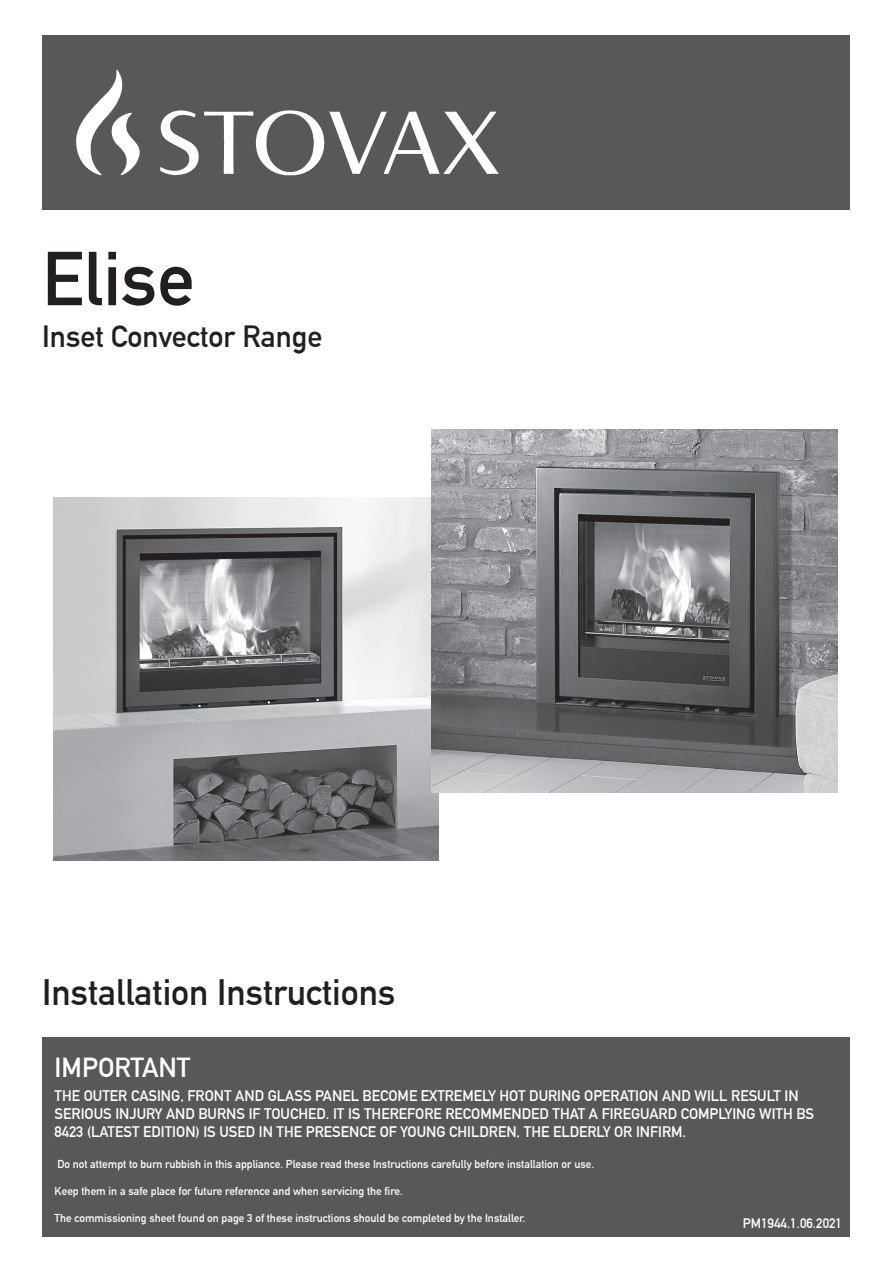
<style>
.page{position:relative;width:893px;height:1263px;background:#fff}
.page>*{position:absolute;margin:0;border:0;box-sizing:border-box;transform-origin:0 0}
.t1{font:700 75px "DIN Alternate";color:#231f20}
.t2{font:700 36px "DIN Alternate";color:#231f20}
.t3{font:700 30px "DIN Alternate";color:#231f20}
.t4{font:700 27px "DIN Alternate";color:#fff}
.t5{font:700 15px/18px "DIN Alternate";color:#fff}
.t6{font:700 13.5px "DIN Alternate";color:#fff}
.t7{font:700 11.25px "DIN Alternate";color:#fff}
</style>
<div class="page">
<div style="left:42px;top:35px;width:808px;height:174px;background:#57585a"></div>
<img style="left:76px;top:70px;width:41px;height:103px">
<div style="left:43px;top:1037px;width:807px;height:200px;background:#57585a"></div>
<img style="left:53px;top:497px;width:385px;height:364px">
<img style="left:432px;top:429px;width:406px;height:364px">
<h1 class="t1" style="left:42px;top:222px;width:154px">Elise</h1>
<h3 class="t3" style="left:42px;top:314px;width:282px">Inset Convector Range</h3>
<h2 class="t2" style="left:42px;top:964px;width:355px">Installation Instructions</h2>
<h3 class="t4" style="left:55px;top:1046px;width:137px">IMPORTANT</h3>
<p class="t5" style="left:55px;top:1085px;width:761px">THE OUTER CASING, FRONT AND GLASS PANEL BECOME EXTREMELY HOT DURING OPERATION AND WILL RESULT IN<br>SERIOUS INJURY AND BURNS IF TOUCHED. IT IS THEREFORE RECOMMENDED THAT A FIREGUARD COMPLYING WITH BS<br>8423 (LATEST EDITION) IS USED IN THE PRESENCE OF YOUNG CHILDREN, THE ELDERLY OR INFIRM.</p>
<p class="t7" style="left:57px;top:1155px;width:538px">Do not attempt to burn rubbish in this appliance. Please read these Instructions carefully before installation or use.</p>
<p class="t7" style="left:55px;top:1182px;width:350px">Keep them in a safe place for future reference and when servicing the fire.</p>
<p class="t7" style="left:55px;top:1209px;width:472px">The commissioning sheet found on page 3 of these instructions should be completed by the Installer.</p>
<p class="t6" style="left:743px;top:1213px;width:101px">PM1944.1.06.2021</p>
</div>
